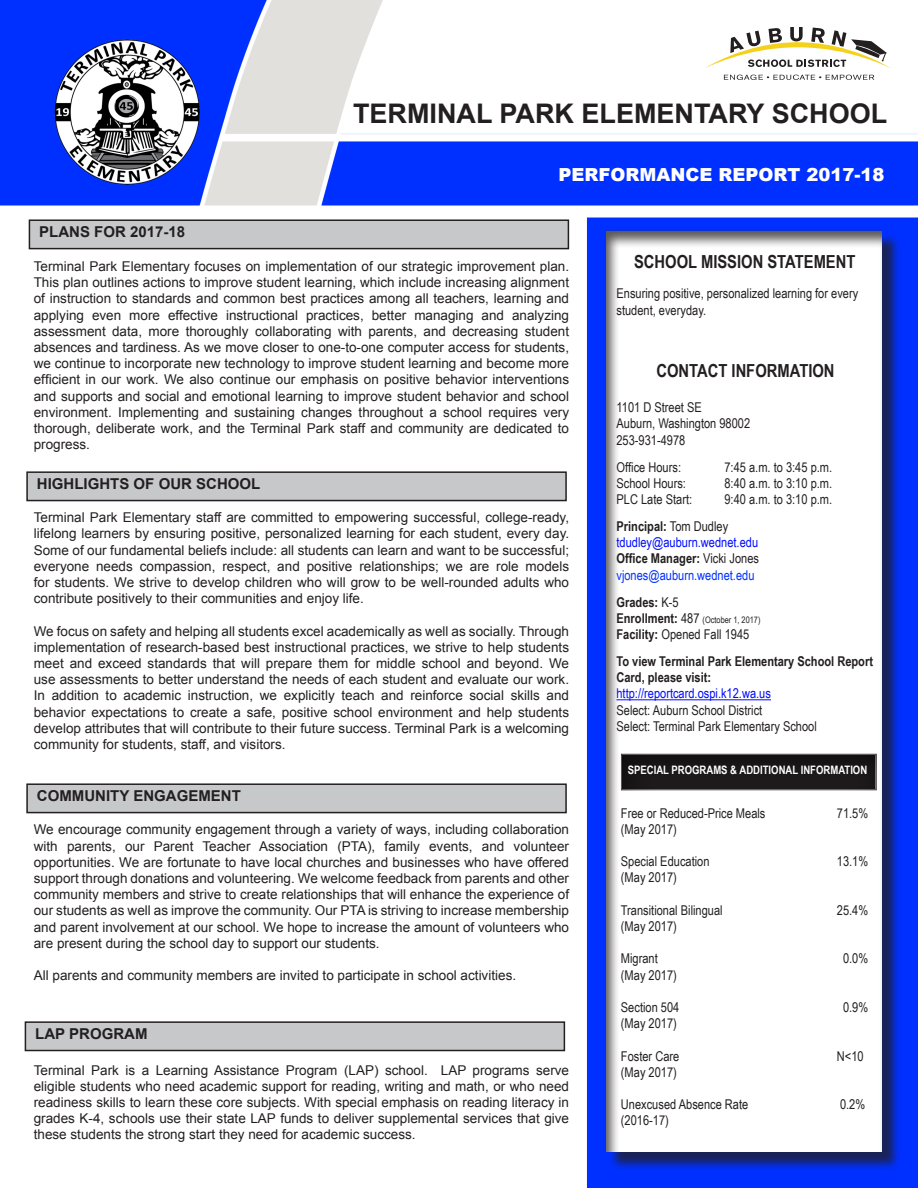
<style>
.page{position:relative;width:918px;height:1188px;background:#fff}
.page>*{position:absolute;margin:0;border:0;box-sizing:border-box;transform-origin:0 0}
.t1{font:700 27px "Arial";color:#231f20}
.t2{font:700 18px "Arial Narrow";color:#231f20}
.t3{font:900 18px "Arial";color:#fff}
.t4{font:700 15px "Arial";color:#231f20}
.t5{font:13.5px/16.2px "Arial";color:#231f20;text-align:justify}
.t6{font:13.5px "Arial Narrow";color:#231f20}
.t7{font:700 13.5px/16.2px "Arial Narrow";color:#231f20}
.t8{font:13.5px "Arial Narrow";color:#000cff}
.t9{font:13.5px "Arial Narrow";color:#0030ff}
.t10{font:700 11.7px "Arial Narrow";color:#fff}
.t11{font:9px "Arial Narrow";color:#231f20}
.s1{font-weight:400}
.s2{font-weight:700;font-size:13.5px}
.s3{font-size:13.5px}
.s4{font-weight:700}
</style>
<div class="page">
<img style="left:0;top:0;width:918px;height:1188px">
<svg style="left:724px;top:75px;width:150px;height:5px"></svg>
<svg style="left:704px;top:27px;width:187px;height:41px"></svg>
<div style="left:608px;top:233px;width:292px;height:937px;background:#231f20;opacity:.75"></div>
<div style="left:604px;top:230px;width:280px;height:924px;background:#231f20;opacity:.75"></div>
<hr style="left:616px;top:699px;width:155px;height:1px;background:#000cff">
<div style="left:27px;top:472px;width:539px;height:29px;background:#c7c8ca"></div>
<div style="left:26px;top:471px;width:541px;height:30px;border:2px solid #231f20"></div>
<div style="left:29px;top:220px;width:539px;height:29px;background:#c7c8ca"></div>
<div style="left:29px;top:219px;width:540px;height:30px;border:2px solid #231f20"></div>
<div style="left:27px;top:784px;width:539px;height:29px;background:#c7c8ca"></div>
<div style="left:26px;top:783px;width:541px;height:30px;border:2px solid #231f20"></div>
<div style="left:25px;top:1022px;width:539px;height:29px;background:#c7c8ca"></div>
<div style="left:25px;top:1021px;width:540px;height:30px;border:2px solid #231f20"></div>
<div style="left:619px;top:752px;width:259px;height:39px;background:#231f20;opacity:.75"></div>
<p class="t1" style="left:353px;top:96px;width:536px">TERMINAL PARK ELEMENTARY SCHOOL</p>
<p class="t4" style="left:39px;top:222px;width:147px">PLANS FOR 2017-18</p>
<p class="t3" style="left:559px;top:161px;width:327px">PERFORMANCE REPORT 2017-18</p>
<p class="t5" style="left:34px;top:258px;width:537px">Terminal Park Elementary focuses on implementation of our strategic improvement plan.<br>This plan outlines actions to improve student learning, which include increasing alignment of instruction to standards and common best practices among all teachers, learning and applying even more effective instructional practices, better managing and analyzing assessment data, more thoroughly collaborating with parents, and decreasing student absences and tardiness. As we move closer to one-to-one computer access for students, we continue to incorporate new technology to improve student learning and become more efficient in our work. We also continue our emphasis on positive behavior interventions and supports and social and emotional learning to improve student behavior and school environment. Implementing and sustaining changes throughout a school requires very thorough, deliberate work, and the Terminal Park staff and community are dedicated to progress.</p>
<p class="t4" style="left:37px;top:473px;width:225px">HIGHLIGHTS OF OUR SCHOOL</p>
<p class="t5" style="left:34px;top:510px;width:537px">Terminal Park Elementary staff are committed to empowering successful, college-ready, lifelong learners by ensuring positive, personalized learning for each student, every day.<br>Some of our fundamental beliefs include: all students can learn and want to be successful; everyone needs compassion, respect, and positive relationships; we are role models for students. We strive to develop children who will grow to be well-rounded adults who contribute positively to their communities and enjoy life.</p>
<p class="t5" style="left:34px;top:623px;width:537px">We focus on safety and helping all students excel academically as well as socially. Through implementation of research-based best instructional practices, we strive to help students meet and exceed standards that will prepare them for middle school and beyond. We use assessments to better understand the needs of each student and evaluate our work.<br>In addition to academic instruction, we explicitly teach and reinforce social skills and behavior expectations to create a safe, positive school environment and help students develop attributes that will contribute to their future success. Terminal Park is a welcoming community for students, staff, and visitors.</p>
<p class="t4" style="left:37px;top:786px;width:205px">COMMUNITY ENGAGEMENT</p>
<p class="t5" style="left:34px;top:822px;width:537px">We encourage community engagement through a variety of ways, including collaboration with parents, our Parent Teacher Association (PTA), family events, and volunteer opportunities. We are fortunate to have local churches and businesses who have offered support through donations and volunteering. We welcome feedback from parents and other community members and strive to create relationships that will enhance the experience of our students as well as improve the community. Our PTA is striving to increase membership and parent involvement at our school. We hope to increase the amount of volunteers who are present during the school day to support our students.</p>
<p class="t5" style="left:34px;top:967px;width:484px">All parents and community members are invited to participate in school activities.</p>
<p class="t4" style="left:35px;top:1023px;width:114px">LAP PROGRAM</p>
<p class="t5" style="left:34px;top:1062px;width:537px">Terminal Park is a Learning Assistance Program (LAP) school. LAP programs serve eligible students who need academic support for reading, writing and math, or who need readiness skills to learn these core subjects. With special emphasis on reading literacy in grades K-4, schools use their state LAP funds to deliver supplemental services that give these students the strong start they need for academic success.</p>
<p class="t2" style="left:634px;top:248px;width:223px">SCHOOL MISSION STATEMENT</p>
<p class="t6" style="left:616px;top:284px;width:243px">Ensuring positive, personalized learning for every</p>
<p class="t6" style="left:616px;top:300px;width:91px">student, everyday.</p>
<p class="t2" style="left:656px;top:357px;width:180px">CONTACT INFORMATION</p>
<p class="t6" style="left:616px;top:398px;width:87px">1101 D Street SE</p>
<p class="t6" style="left:616px;top:414px;width:135px">Auburn, Washington 98002</p>
<p class="t6" style="left:616px;top:430px;width:70px">253-931-4978</p>
<p class="t6" style="left:616px;top:457px;width:66px">Office Hours:</p>
<p class="t6" style="left:724px;top:457px;width:109px">7:45 a.m. to 3:45 p.m.</p>
<p class="t6" style="left:616px;top:473px;width:71px">School Hours:</p>
<p class="t6" style="left:724px;top:473px;width:109px">8:40 a.m. to 3:10 p.m.</p>
<p class="t6" style="left:616px;top:489px;width:77px">PLC Late Start:</p>
<p class="t6" style="left:724px;top:489px;width:109px">9:40 a.m. to 3:10 p.m.</p>
<p class="t7" style="left:616px;top:517px;width:113px">Principal: <span class="s1">Tom Dudley</span></p>
<p class="t8" style="left:616px;top:533px;width:143px">tdudley@auburn.wednet.edu</p>
<p class="t7" style="left:616px;top:550px;width:144px">Office Manager: <span class="s1">Vicki Jones</span></p>
<p class="t9" style="left:616px;top:565px;width:140px">vjones@auburn.wednet.edu</p>
<p class="t7" style="left:616px;top:593px;width:64px">Grades: <span class="s1">K-5</span></p>
<p class="t11" style="left:616px;top:613px;width:145px"><span class="s2">Enrollment:</span> <span class="s3">487</span> (October 1, 2017)</p>
<p class="t6" style="left:616px;top:624px;width:134px"><span class="s4">Facility:</span> Opened Fall 1945</p>
<p class="t7" style="left:616px;top:652px;width:258px">To view Terminal Park Elementary School Report<br>Card, please visit:</p>
<p class="t8" style="left:616px;top:684px;width:156px">http://reportcard.ospi.k12.wa.us</p>
<p class="t6" style="left:616px;top:700px;width:147px">Select: Auburn School District</p>
<p class="t6" style="left:616px;top:716px;width:202px">Select: Terminal Park Elementary School</p>
<p class="t10" style="left:628px;top:761px;width:241px">SPECIAL PROGRAMS &amp; ADDITIONAL INFORMATION</p>
<p class="t6" style="left:621px;top:803px;width:146px">Free or Reduced-Price Meals</p>
<p class="t6" style="left:837px;top:803px;width:33px">71.5%</p>
<p class="t6" style="left:621px;top:819px;width:57px">(May 2017)</p>
<p class="t6" style="left:621px;top:852px;width:90px">Special Education</p>
<p class="t6" style="left:837px;top:852px;width:33px">13.1%</p>
<p class="t6" style="left:621px;top:868px;width:57px">(May 2017)</p>
<p class="t6" style="left:621px;top:900px;width:103px">Transitional Bilingual</p>
<p class="t6" style="left:837px;top:900px;width:33px">25.4%</p>
<p class="t6" style="left:621px;top:916px;width:57px">(May 2017)</p>
<p class="t6" style="left:621px;top:949px;width:38px">Migrant</p>
<p class="t6" style="left:843px;top:949px;width:27px">0.0%</p>
<p class="t6" style="left:621px;top:965px;width:57px">(May 2017)</p>
<p class="t6" style="left:621px;top:997px;width:60px">Section 504</p>
<p class="t6" style="left:843px;top:997px;width:27px">0.9%</p>
<p class="t6" style="left:621px;top:1014px;width:57px">(May 2017)</p>
<p class="t6" style="left:621px;top:1046px;width:60px">Foster Care</p>
<p class="t6" style="left:837px;top:1046px;width:28px">N&lt;10</p>
<p class="t6" style="left:621px;top:1062px;width:57px">(May 2017)</p>
<p class="t6" style="left:621px;top:1095px;width:129px">Unexcused Absence Rate</p>
<p class="t6" style="left:840px;top:1095px;width:27px">0.2%</p>
<p class="t6" style="left:621px;top:1111px;width:49px">(2016-17)</p>
</div>
